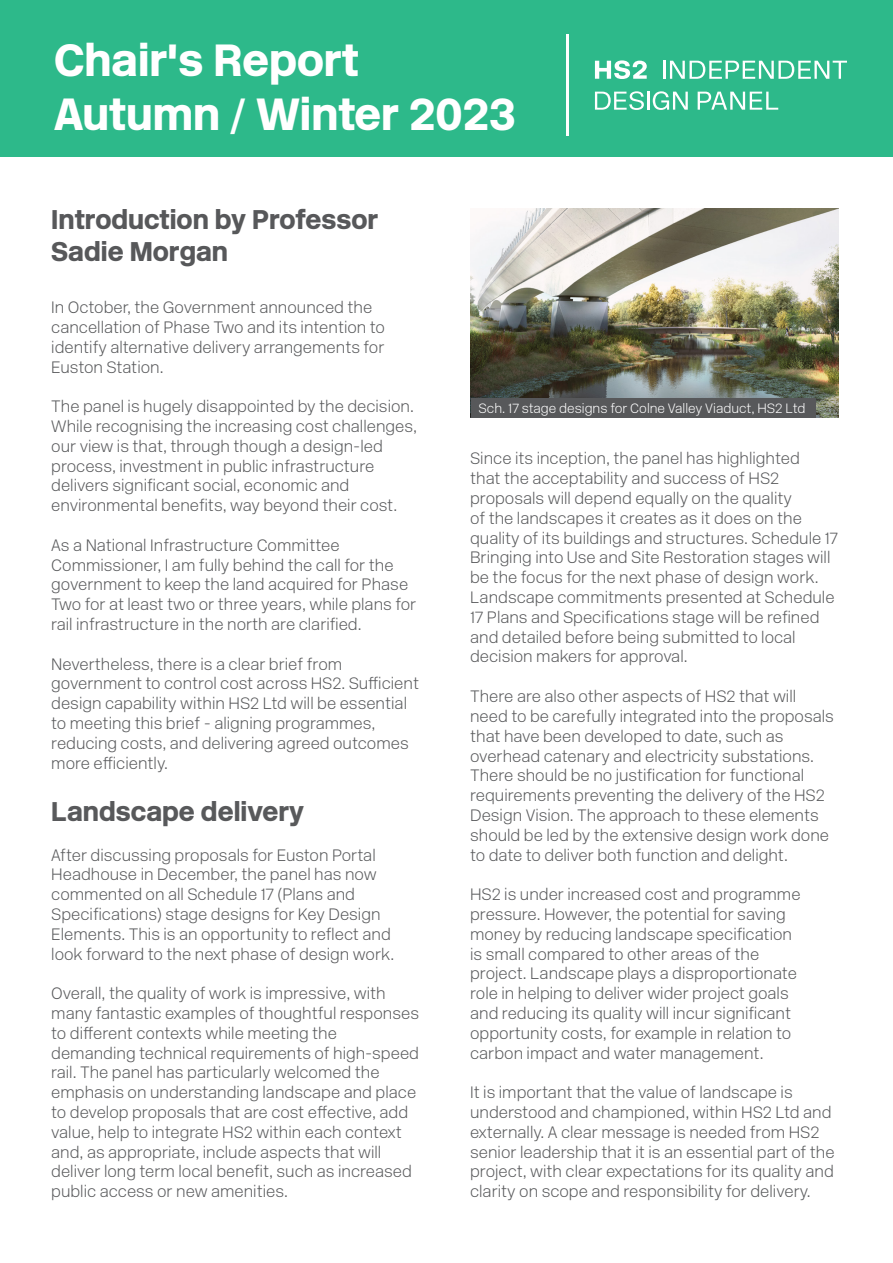
<style>
.page{position:relative;width:893px;height:1263px;background:#fff}
.page>*{position:absolute;margin:0;border:0;box-sizing:border-box;transform-origin:0 0}
.t1{font:900 45px "New Rail Alphabet";color:#fff}
.t2{font:900 27px/32.4px "New Rail Alphabet";color:#57585a}
.t3{font:900 27px "New Rail Alphabet";color:#58595b}
.t4{font:16.5px/19.8px "New Rail Alphabet White";color:#58595b}
.t5{font:13.5px "New Rail Alphabet White";color:#fff}
</style>
<div class="page">
<div style="left:0;top:0;width:893px;height:157px;background:#2db98a"></div>
<svg style="left:595px;top:60px;width:52px;height:19px"></svg>
<svg style="left:595px;top:91px;width:93px;height:19px"></svg>
<svg style="left:698px;top:92px;width:80px;height:18px"></svg>
<hr style="left:567px;top:35px;width:2px;height:101px;background:#fff">
<svg style="left:663px;top:61px;width:184px;height:18px"></svg>
<img style="left:470px;top:208px;width:369px;height:209px">
<div style="left:471px;top:398px;width:344px;height:19px;background:#57585a"></div>
<p class="t1" style="left:54px;top:29px;width:306px">Chair s' Report</p>
<p class="t1" style="left:54px;top:84px;width:463px">Autumn / Winter 2023</p>
<p class="t2" style="left:51px;top:203px;width:328px">Introduction by Professor<br>Sadie Morgan</p>
<p class="t4" style="left:51px;top:297px;width:335px">In October, the Government announced the cancellation of Phase Two and its intention to identify alternative delivery arrangements for Euston Station.</p>
<p class="t4" style="left:51px;top:396px;width:367px">The panel is hugely disappointed by the decision.<br>While recognising the increasing cost challenges, our view is that, through though a design-led process, investment in public infrastructure delivers significant social, economic and environmental benefits, way beyond their cost.</p>
<p class="t4" style="left:51px;top:535px;width:367px">As a National Infrastructure Committee Commissioner I, am fully behind the call for the government to keep the land acquired for Phase Two for at least two or three years, while plans for rail infrastructure in the north are clarified.</p>
<p class="t4" style="left:51px;top:654px;width:369px">Nevertheless, there is a clear brief from government to control cost across HS2. Sufficient design capability within HS2 Ltd will be essential to meeting this brief - aligning programmes, reducing costs, and delivering agreed outcomes more efficiently.</p>
<p class="t3" style="left:51px;top:793px;width:254px">Landscape delivery</p>
<p class="t4" style="left:51px;top:844px;width:344px">After discussing proposals for Euston Portal Headhouse in December, the panel has now commented on all Schedule 17 (Plans and Specifications) stage designs for Key Design Elements. This is an opportunity to reflect and look forward to the next phase of design work.</p>
<p class="t4" style="left:51px;top:983px;width:369px">Overall, the quality of work is impressive, with many fantastic examples of thoughtful responses to different contexts while meeting the demanding technical requirements of high-speed rail. The panel has particularly welcomed the emphasis on understanding landscape and place to develop proposals that are cost effective, add value, help to integrate HS2 within each context and, as appropriate, include aspects that will deliver long term local benefit, such as increased public access or new amenities.</p>
<p class="t5" style="left:479px;top:399px;width:328px">Sch 17. stage designs for Colne Valley Viaduct, HS2 Ltd</p>
<p class="t4" style="left:470px;top:448px;width:369px">Since its inception, the panel has highlighted<br>that the acceptability and success of HS2 proposals will depend equally on the quality<br>of the landscapes it creates as it does on the quality of its buildings and structures. Schedule 17<br>Bringing into Use and Site Restoration stages will be the focus for the next phase of design work.<br>Landscape commitments presented at Schedule 17 Plans and Specifications stage will be refined and detailed before being submitted to local decision makers for approval.</p>
<p class="t4" style="left:470px;top:686px;width:365px">There are also other aspects of HS2 that will need to be carefully integrated into the proposals that have been developed to date, such as overhead catenary and electricity substations.<br>There should be no justification for functional requirements preventing the delivery of the HS2<br>Design Vision. The approach to these elements should be led by the extensive design work done to date to deliver both function and delight.</p>
<p class="t4" style="left:470px;top:884px;width:332px">HS is2 under increased cost and programme pressure. However, the potential for saving money by reducing landscape specification is small compared to other areas of the project. Landscape plays a disproportionate role in helping to deliver wider project goals and reducing its quality will incur significant opportunity costs, for example in relation to carbon impact and water management.</p>
<p class="t4" style="left:470px;top:1082px;width:366px">isIt important that the value of landscape is understood and championed, within HS2 Ltd and externally A. clear message is needed from HS2 senior leadership that isit an essential part of the project, with clear expectations for its quality and clarity on scope and responsibility for delivery.</p>
</div>
